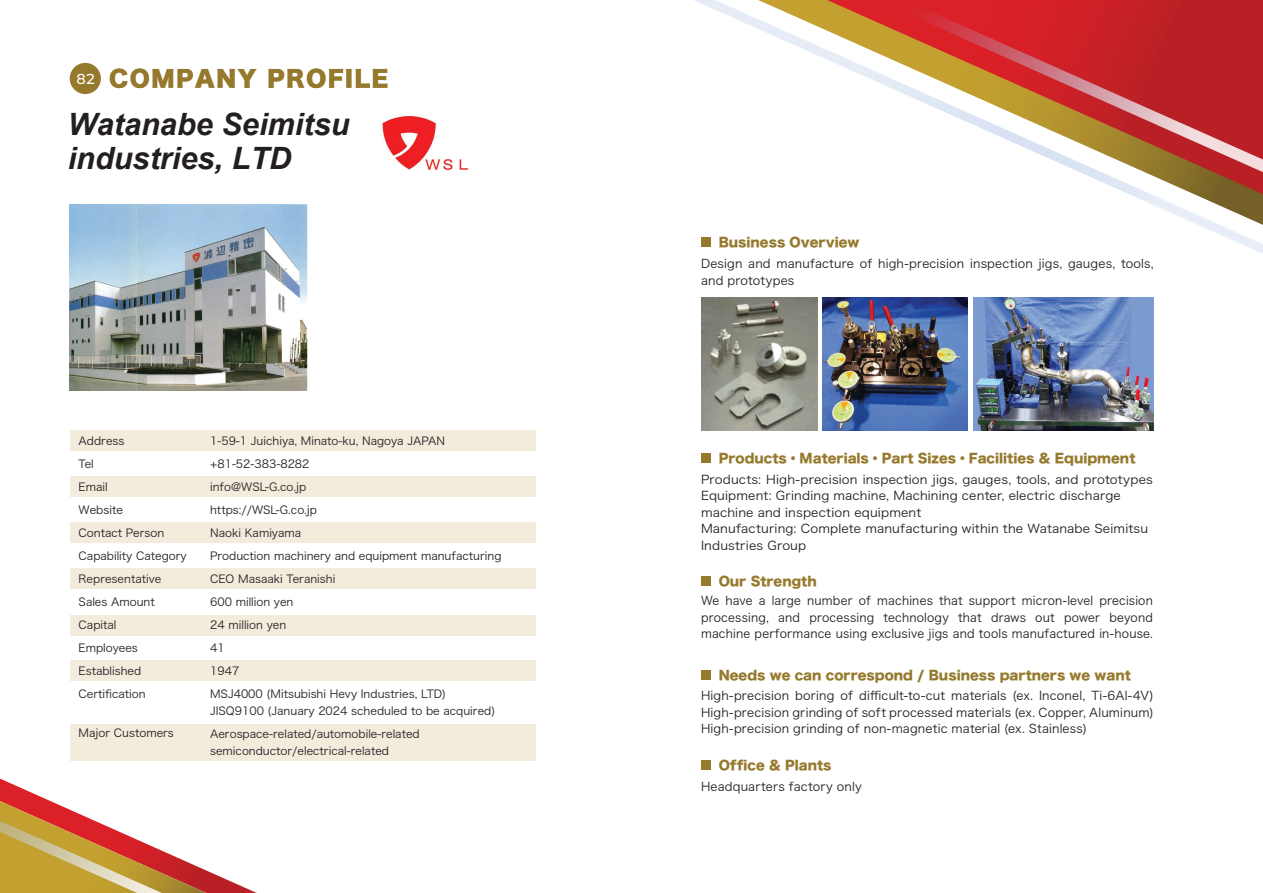
<style>
.page{position:relative;width:1263px;height:893px;background:#fff}
.page>*{position:absolute;margin:0;border:0;box-sizing:border-box;transform-origin:0 0}
.t1{font:italic 700 30.75px/34.5px "Arial";color:#231f20}
.t2{font:22.5px "Hira Kaku Std W8";letter-spacing:.075em;color:#95792d}
.t3{font:12.75px "Hira Kaku Std W8";color:#95792d}
.t4{font:12px/16.5px "Hira Kaku Pro W3";letter-spacing:.015em;color:#231f20;text-align:justify}
.t5{font:12px/16.5px "Hira Kaku Pro W3";letter-spacing:.015em;color:#231f20;scale:1.04 1}
.t6{font:11.1px/23px "Hira Kaku Pro W3";color:#231f20}
.s1{font-family:"Montserrat";font-weight:500;font-size:14.4px;color:#fff}
</style>
<div class="page">
<div style="left:70px;top:63px;width:31px;height:31px;background:#95792d;border-radius:50%"></div>
<div style="left:70px;top:430px;width:465px;height:21px;background:#f3ecdd"></div>
<div style="left:70px;top:477px;width:465px;height:20px;background:#f3ecdd"></div>
<div style="left:70px;top:523px;width:465px;height:20px;background:#f3ecdd"></div>
<div style="left:70px;top:568px;width:465px;height:21px;background:#f3ecdd"></div>
<div style="left:70px;top:615px;width:465px;height:20px;background:#f3ecdd"></div>
<div style="left:70px;top:724px;width:465px;height:36px;background:#f3ecdd"></div>
<div style="left:70px;top:660px;width:465px;height:21px;background:#f3ecdd"></div>
<svg style="left:694px;top:0;width:569px;height:254px"></svg>
<svg style="left:758px;top:0;width:505px;height:225px"></svg>
<svg style="left:876px;top:0;width:387px;height:172px"></svg>
<div style="left:701px;top:238px;width:9px;height:9px;background:#95792d"></div>
<div style="left:701px;top:576px;width:9px;height:9px;background:#95792d"></div>
<div style="left:701px;top:671px;width:9px;height:9px;background:#95792d"></div>
<div style="left:701px;top:760px;width:9px;height:10px;background:#95792d"></div>
<div style="left:701px;top:453px;width:9px;height:9px;background:#95792d"></div>
<svg style="left:0;top:779px;width:257px;height:114px"></svg>
<img style="left:382px;top:116px;width:87px;height:54px">
<img style="left:70px;top:205px;width:237px;height:186px">
<img style="left:823px;top:298px;width:145px;height:132px">
<img style="left:973px;top:298px;width:181px;height:132px">
<img style="left:701px;top:298px;width:116px;height:132px">
<h2 class="t2" style="left:76px;top:66px;width:313px"><span class="s1">82</span> COMPANY PROFILE</h2>
<h1 class="t1" style="left:68px;top:108px;width:283px">Watanabe Seimitsu industries, LTD</h1>
<p class="t6" style="left:79px;top:429px;width:110px">Address<br>Tel<br>Email<br>Website<br>Contact Person<br>Capability Category<br>Representative<br>Sales Amount<br>Capital<br>Employees<br>Established<br>Certification</p>
<p class="t6" style="left:79px;top:720px;width:97px">Major Customers</p>
<p class="t6" style="left:210px;top:429px;width:293px">1-59-1 Juichiya, Minato-ku, Nagoya JAPAN +81-52-383-8282<br>info@WSL-G.co.jp<br>https://WSL-G.co.jp<br>Naoki Kamiyama<br>Production machinery and equipment manufacturing<br>CEO Masaaki Teranishi<br>600 million yen<br>24 million yen<br>41<br>1947<br>MSJ4000 (Mitsubishi Hevy Industries, LTD)</p>
<p class="t6" style="left:210px;top:698px;width:287px">JISQ9100 (January 2024 scheduled to be acquired)<br>Aerospace-related/automobile-related</p>
<p class="t6" style="left:210px;top:738px;width:180px">semiconductor/electrical-related</p>
<p class="t3" style="left:719px;top:235px;width:142px">Business Overview</p>
<p class="t4" style="left:701px;top:255px;width:454px">Design and manufacture of high-precision inspection jigs, gauges, tools, and prototypes</p>
<p class="t3" style="left:719px;top:451px;width:418px">Products・Materials・Part Sizes・Facilities &amp; Equipment</p>
<p class="t5" style="left:701px;top:470px;width:436px">Products: High-precision inspection jigs, gauges, tools, and prototypes Equipment: Grinding machine, Machining center, electric discharge machine and inspection equipment<br>Manufacturing: Complete manufacturing within the Watanabe Seimitsu Industries Group</p>
<p class="t3" style="left:719px;top:574px;width:99px">Our Strength</p>
<p class="t4" style="left:701px;top:591px;width:453px">We have a large number of machines that support micron-level precision processing, and processing technology that draws out power beyond machine performance using exclusive jigs and tools manufactured in-house.</p>
<p class="t3" style="left:719px;top:668px;width:414px">Needs we can correspond / Business partners we want</p>
<p class="t4" style="left:701px;top:687px;width:454px">High-precision boring of difficult-to-cut materials (ex. Inconel, Ti-6Al-4V)<br>High-precision grinding of soft processed materials (ex. Copper, Aluminum)<br>High-precision grinding of non-magnetic material (ex. Stainless)</p>
<p class="t3" style="left:719px;top:758px;width:114px">Office &amp; Plants</p>
<p class="t4" style="left:701px;top:777px;width:162px">Headquarters factory only</p>
</div>
